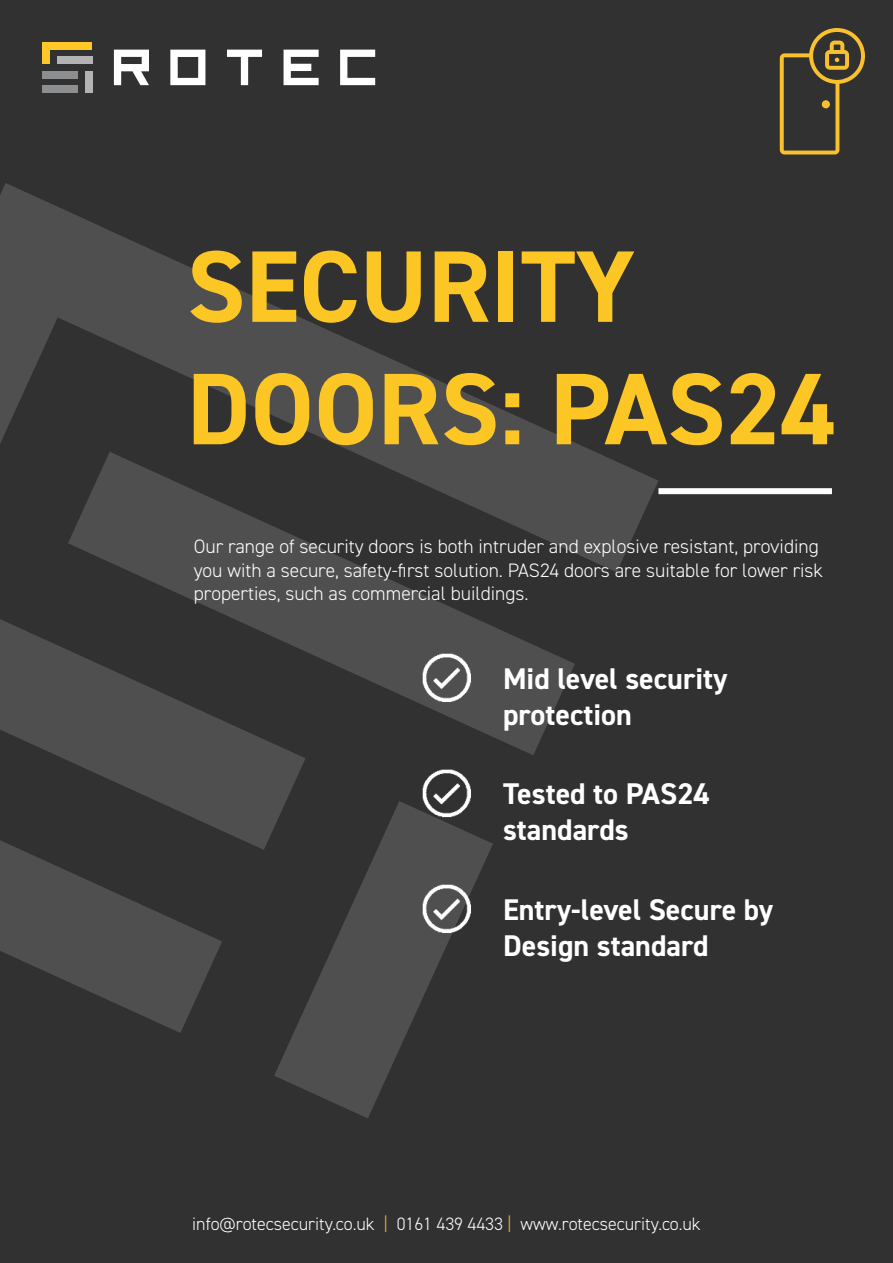
<style>
.page{position:relative;width:893px;height:1263px;background:#323132}
.page>*{position:absolute;margin:0;border:0;box-sizing:border-box;transform-origin:0 0}
.t1{font:700 102px/122.4px "DIN2014";color:#fcc625}
.t2{font:700 30px/36px "DIN2014";color:#fff}
.t3{font:300 19.5px/23.4px "DIN2014";color:#fff}
.t4{font:300 18px "DIN2014";color:#fff}
.s1{color:#fcc625}
</style>
<div class="page">
<div style="left:43px;top:42px;width:49px;height:8px;background:#fcc727"></div>
<div style="left:43px;top:42px;width:7px;height:22px;background:#fcc727"></div>
<div style="left:57px;top:57px;width:35px;height:7px;background:#b3b3b3"></div>
<div style="left:43px;top:71px;width:35px;height:7px;background:#8c8e90"></div>
<div style="left:43px;top:85px;width:35px;height:8px;background:#8c8e90"></div>
<div style="left:85px;top:71px;width:7px;height:22px;background:#b3b3b3"></div>
<svg style="left:170px;top:50px;width:35px;height:35px"></svg>
<svg style="left:284px;top:50px;width:35px;height:35px"></svg>
<svg style="left:340px;top:50px;width:35px;height:35px"></svg>
<svg style="left:227px;top:50px;width:35px;height:35px"></svg>
<svg style="left:114px;top:50px;width:35px;height:35px"></svg>
<div style="left:658px;top:488px;width:174px;height:6px;background:#fff"></div>
<svg style="left:99px;top:226px;width:559px;height:346px"></svg>
<svg style="left:0;top:183px;width:99px;height:260px"></svg>
<svg style="left:68px;top:452px;width:507px;height:303px"></svg>
<svg style="left:0;top:546px;width:306px;height:304px"></svg>
<svg style="left:0;top:729px;width:222px;height:304px"></svg>
<svg style="left:274px;top:801px;width:219px;height:317px"></svg>
<img style="left:420px;top:651px;width:53px;height:53px">
<img style="left:420px;top:769px;width:53px;height:51px">
<img style="left:420px;top:882px;width:53px;height:53px">
<svg style="left:780px;top:28px;width:85px;height:127px"></svg>
<div style="left:822px;top:100px;width:8px;height:8px;background:#f9c12d;border-radius:50%"></div>
<h1 class="t1" style="left:187px;top:235px;width:650px">SECURITY<br>DOORS: PAS24</h1>
<p class="t3" style="left:194px;top:536px;width:631px">Our range of security doors is both intruder and explosive resistant, providing you with a secure, safety-first solution. PAS24 doors are suitable for lower risk properties, such as commercial buildings.</p>
<h2 class="t2" style="left:503px;top:664px;width:226px">Mid level security protection</h2>
<h2 class="t2" style="left:503px;top:778px;width:208px">Tested to PAS24 standards</h2>
<h2 class="t2" style="left:503px;top:895px;width:272px">Entry-level Secure by<br>Design standard</h2>
<p class="t4" style="left:192px;top:1215px;width:510px">info@rotecsecurity.co.uk <span class="s1">|</span> 0161 439 4433 <span class="s1">|</span> www.rotecsecurity.co.uk</p>
</div>
